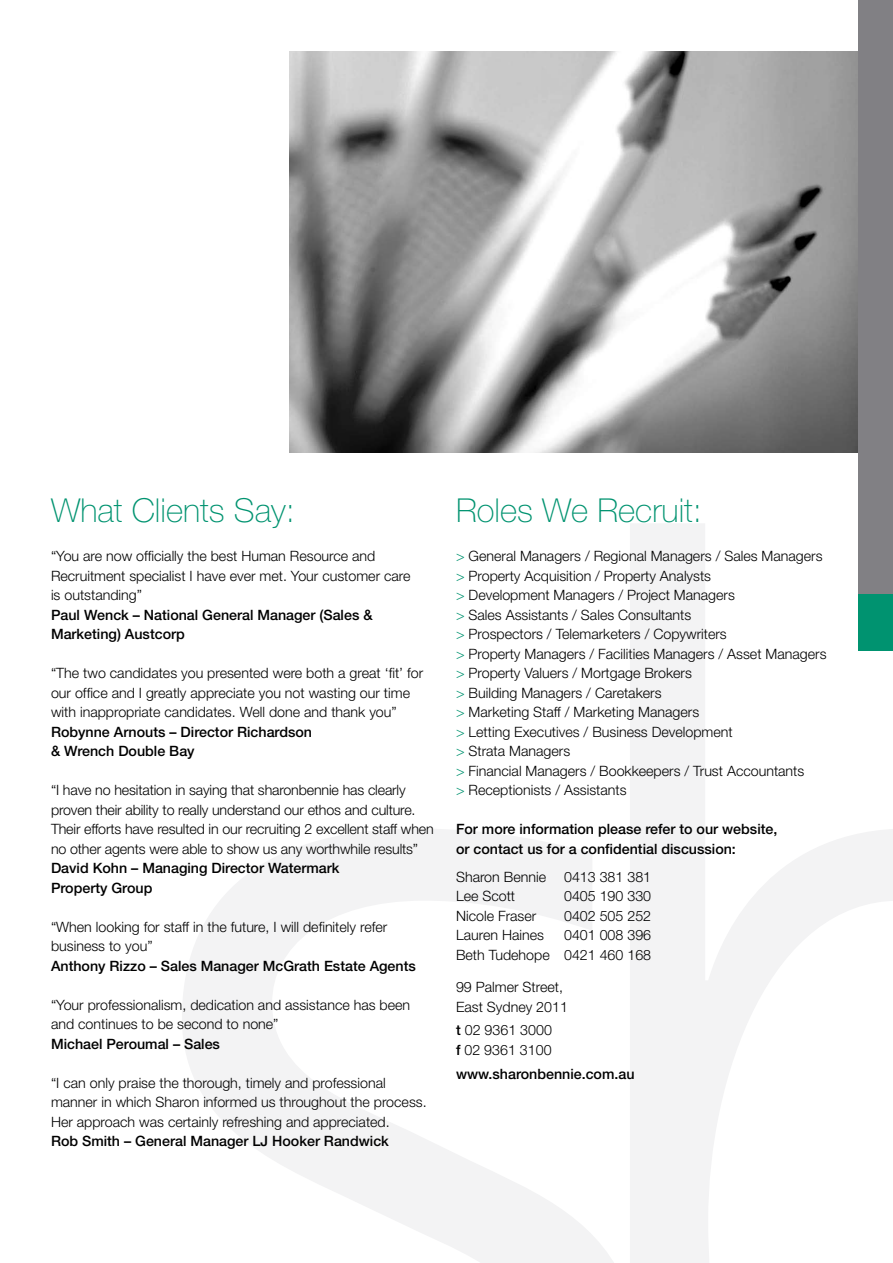
<style>
.page{position:relative;width:893px;height:1263px;background:#fff}
.page>*{position:absolute;margin:0;border:0;box-sizing:border-box;transform-origin:0 0}
.t1{font:100 33px "Helvetica Neue";color:#009370}
.t2{font:300 14.25px/19.5px "Helvetica Neue";color:#000}
.t3{font:500 14.25px/19.5px "Helvetica Neue";color:#000}
.s1{color:#009370}
.s2{font-weight:500}
</style>
<div class="page">
<img style="left:289px;top:51px;width:570px;height:402px">
<svg style="left:182px;top:829px;width:432px;height:434px"></svg>
<svg style="left:630px;top:523px;width:263px;height:740px"></svg>
<div style="left:859px;top:0;width:34px;height:651px;background:#818084"></div>
<div style="left:859px;top:594px;width:34px;height:57px;background:#009370"></div>
<h1 class="t1" style="left:51px;top:492px;width:245px">What Clients Say:</h1>
<p class="t2" style="left:51px;top:546px;width:361px">“You are now officially the best Human Resource and<br>Recruitment specialist I have ever met. Your customer care is outstanding”</p>
<p class="t3" style="left:51px;top:605px;width:323px">Paul Wenck – National General Manager (Sales &amp;<br>Marketing) Austcorp</p>
<p class="t2" style="left:51px;top:663px;width:374px">“The two candidates you presented were both a great ‘fit’ for our office and I greatly appreciate you not wasting our time with inappropriate candidates. Well done and thank you”</p>
<p class="t3" style="left:51px;top:722px;width:263px">Robynne Arnouts – Director Richardson &amp; Wrench Double Bay</p>
<p class="t2" style="left:51px;top:780px;width:384px">“I have no hesitation in saying that sharonbennie has clearly proven their ability to really understand our ethos and culture.<br>Their efforts have resulted in our recruiting 2 excellent staff when no other agents were able to show us any worthwhile results”</p>
<p class="t3" style="left:51px;top:858px;width:290px">David Kohn – Managing Director Watermark<br>Property Group</p>
<p class="t2" style="left:51px;top:917px;width:338px">“When looking for staff in the future, I will definitely refer business to you”</p>
<p class="t3" style="left:51px;top:956px;width:366px">Anthony Rizzo – Sales Manager McGrath Estate Agents</p>
<p class="t2" style="left:51px;top:995px;width:361px">“Your professionalism, dedication and assistance has been and continues to be second to none”</p>
<p class="t3" style="left:51px;top:1034px;width:170px">Michael Peroumal – Sales</p>
<p class="t2" style="left:51px;top:1073px;width:377px">“I can only praise the thorough, timely and professional manner in which Sharon informed us throughout the process.<br>Her approach was certainly refreshing and appreciated.</p>
<p class="t3" style="left:51px;top:1131px;width:339px">Rob Smith – General Manager LJ Hooker Randwick</p>
<h1 class="t1" style="left:456px;top:492px;width:247px">Roles We Recruit:</h1>
<p class="t2" style="left:456px;top:546px;width:372px"><span class="s1">&gt;</span> General Managers / Regional Managers / Sales Managers <span class="s1">&gt;</span> Property Acquisition / Property Analysts<br><span class="s1">&gt;</span> Development Managers / Project Managers<br><span class="s1">&gt;</span> Sales Assistants / Sales Consultants<br><span class="s1">&gt;</span> Prospectors / Telemarketers / Copywriters<br><span class="s1">&gt;</span> Property Managers / Facilities Managers / Asset Managers <span class="s1">&gt;</span> Property Valuers / Mortgage Brokers<br><span class="s1">&gt;</span> Building Managers / Caretakers<br><span class="s1">&gt;</span> Marketing Staff / Marketing Managers<br><span class="s1">&gt;</span> Letting Executives / Business Development<br><span class="s1">&gt;</span> Strata Managers<br><span class="s1">&gt;</span> Financial Managers / Bookkeepers / Trust Accountants<br><span class="s1">&gt;</span> Receptionists / Assistants</p>
<p class="t3" style="left:456px;top:819px;width:323px">For more information please refer to our website, or contact us for a confidential discussion:</p>
<p class="t2" style="left:456px;top:867px;width:92px">Sharon Bennie</p>
<p class="t2" style="left:564px;top:867px;width:89px">0413 381 381</p>
<p class="t2" style="left:456px;top:886px;width:61px">Lee Scott</p>
<p class="t2" style="left:564px;top:886px;width:89px">0405 190 330</p>
<p class="t2" style="left:456px;top:906px;width:82px">Nicole Fraser</p>
<p class="t2" style="left:564px;top:906px;width:89px">0402 505 252</p>
<p class="t2" style="left:456px;top:925px;width:89px">Lauren Haines</p>
<p class="t2" style="left:456px;top:925px;width:197px;text-align:right">0401 008 396<br>Beth Tudehope 0421 460 168</p>
<p class="t2" style="left:456px;top:977px;width:113px">99 Palmer Street,<br>East Sydney 2011</p>
<p class="t2" style="left:456px;top:1020px;width:97px"><span class="s2">t</span> 02 9361 3000 <span class="s2">f</span> 02 9361 3100</p>
<p class="t3" style="left:456px;top:1064px;width:180px">www.sharonbennie.com.au</p>
</div>
